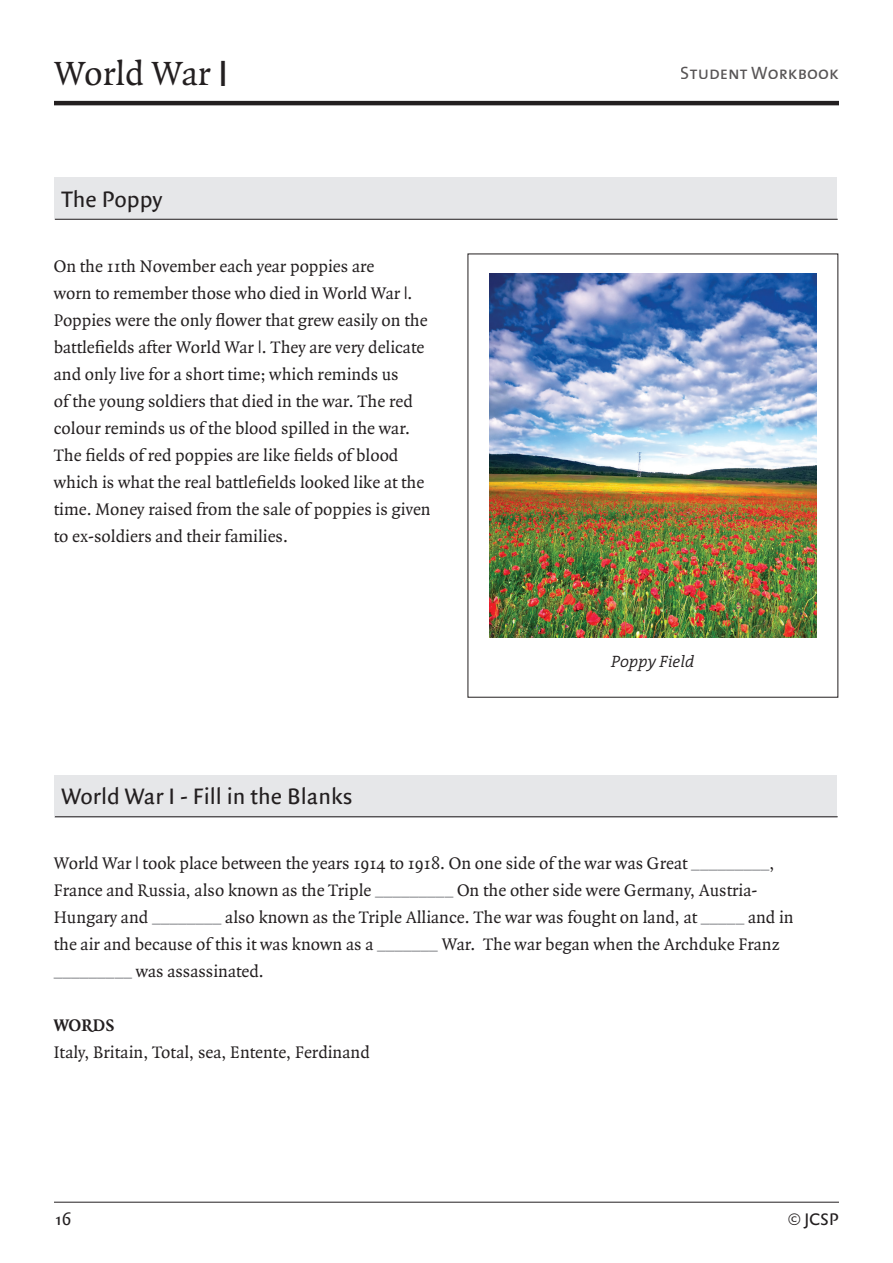
<style>
.page{position:relative;width:893px;height:1263px;background:#fff}
.page>*{position:absolute;margin:0;border:0;box-sizing:border-box;transform-origin:0 0}
.t1{font:36px "Quadraat";color:#231f20}
.t2{font:24px "Quadraat Sans";color:#231f20}
.t3{font:18px/27px "Quadraat";color:#231f20}
.t4{font:18px "The Sans Regular Caps";color:#231f20}
.t5{font:18px "Quadraat Sans";color:#231f20}
.t6{font:18px "Quadraat Bold Caps";color:#231f20}
.t7{font:italic 300 16.5px "The Serif";color:#231f20}
.s1{font-family:"Frutiger"}
.s2{font-family:"Frutiger";font-weight:300}
.s3{color:#939598}
</style>
<div class="page">
<hr style="left:54px;top:1202px;width:785px;height:1px;background:#231f20">
<hr style="left:54px;top:101px;width:785px;height:4px;background:#231f20">
<img style="left:489px;top:273px;width:327px;height:365px">
<div style="left:55px;top:177px;width:782px;height:43px;background:#e6e7e9"></div>
<div style="left:55px;top:775px;width:782px;height:42px;background:#e6e7e9"></div>
<hr style="left:55px;top:219px;width:783px;height:1px;background:#231f20">
<hr style="left:55px;top:816px;width:783px;height:1px;background:#231f20">
<h1 class="t1" style="left:54px;top:55px;width:176px">World War <span class="s1">I</span></h1>
<p class="t4" style="left:681px;top:63px;width:159px">Student Workbook</p>
<p class="t2" style="left:61px;top:185px;width:102px">The Poppy</p>
<p class="t3" style="left:54px;top:253px;width:378px">On the 11th November each year poppies are<br>worn to remember those who died in World War <span class="s2">I</span>.<br>Poppies were the only flower that grew easily on the battlefields after World War <span class="s2">I</span>. They are very delicate and only live for a short time; which reminds us<br>of the young soldiers that died in the war. The red colour reminds us of the blood spilled in the war.<br>The fields of red poppies are like fields of blood which is what the real battlefields looked like at the time. Money raised from the sale of poppies is given to ex-soldiers and their families.</p>
<p class="t2" style="left:61px;top:783px;width:293px">World War I - Fill in the Blanks</p>
<p class="t7" style="left:611px;top:648px;width:85px">Poppy Field</p>
<p class="t3" style="left:54px;top:850px;width:741px">World War <span class="s2">I</span> took place between the years 1914 to 1918. On one side of the war was Great <span class="s3">_________</span>, France and Russia, also known as the Triple <span class="s3">_________</span> On the other side were Germany, Austria-Hungary and <span class="s3">________</span> also known as the Triple Alliance. The war was fought on land, at <span class="s3">_____</span> and in the air and because of this it was known as a <span class="s3">_______</span> War. The war began when the Archduke Franz <span class="s3">_________</span> was assassinated.</p>
<p class="t6" style="left:54px;top:1016px;width:62px">WORDS</p>
<p class="t3" style="left:54px;top:1039px;width:317px">Italy, Britain, Total, sea, Entente, Ferdinand</p>
<p class="t5" style="left:55px;top:1209px;width:18px">16</p>
<p class="t5" style="left:788px;top:1209px;width:52px">© JCSP</p>
</div>
